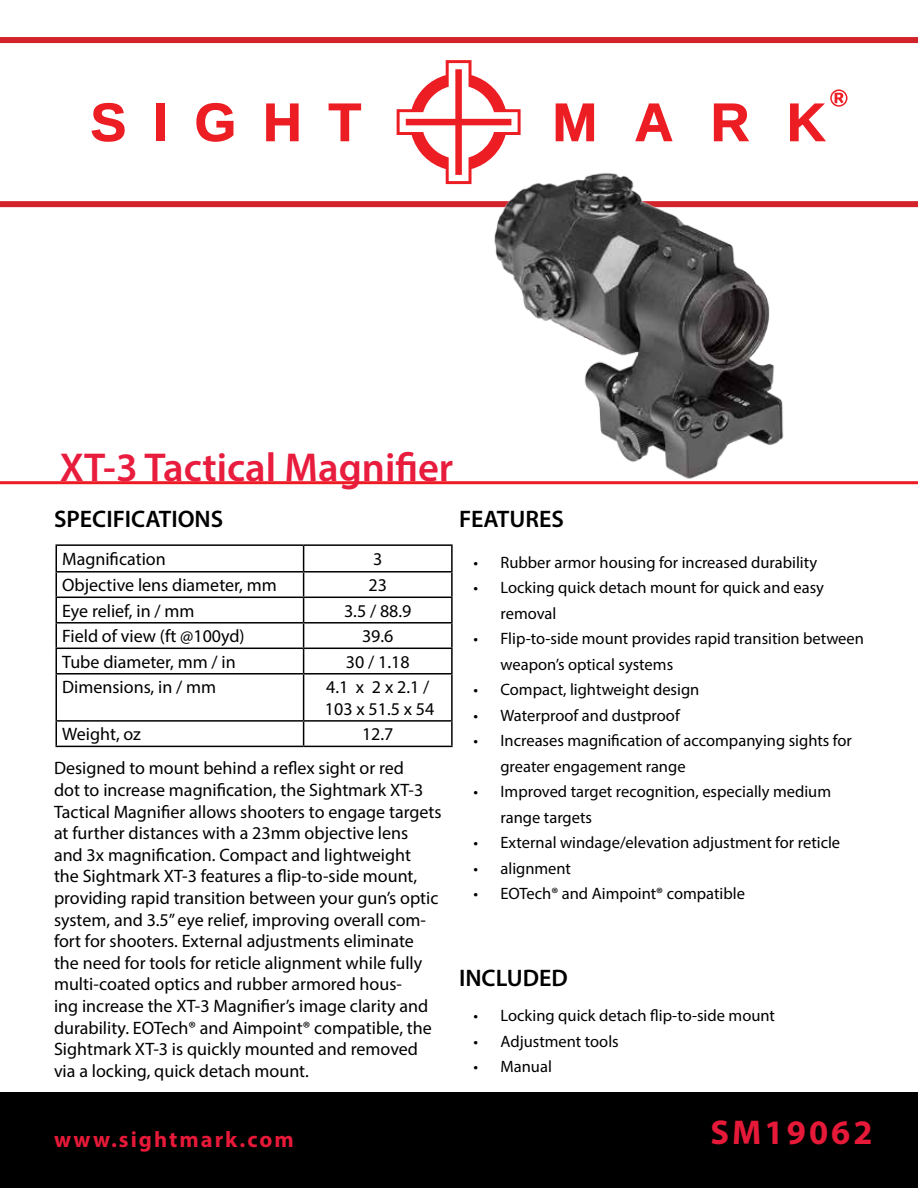
<style>
.page{position:relative;width:918px;height:1188px;background:#fff}
.page>*{position:absolute;margin:0;border:0;box-sizing:border-box;transform-origin:0 0}
.t1{font:600 40.5px "Myriad Pro";color:#e81c3d}
.t2{font:700 34.5px "Myriad Pro";letter-spacing:.09em;color:#e61938}
.t3{font:600 24px "Myriad Pro";color:#000}
.t4{font:700 22.5px "Myriad Pro";letter-spacing:.09em;color:#e61938}
.t5{font:18px/21.6px "Myriad Pro";color:#000}
.t6{font:16.5px/25.5px "Myriad Pro";color:#000}
.s1{color:#fff}
</style>
<div class="page">
<div style="left:0;top:1093px;width:918px;height:95px;background:#000"></div>
<svg style="left:0;top:37px;width:918px;height:170px"></svg>
<hr style="left:0;top:481px;width:918px;height:3px;background:#ed1c24">
<svg style="left:303px;top:546px;width:1px;height:127px"></svg>
<hr style="left:303px;top:675px;width:1px;height:45px;background:#000">
<svg style="left:303px;top:722px;width:1px;height:24px"></svg>
<hr style="left:56px;top:544px;width:248px;height:2px;background:#000">
<hr style="left:304px;top:544px;width:149px;height:2px;background:#000">
<hr style="left:451px;top:546px;width:2px;height:25px;background:#000">
<hr style="left:56px;top:571px;width:248px;height:2px;background:#000">
<hr style="left:304px;top:571px;width:149px;height:2px;background:#000">
<hr style="left:451px;top:573px;width:2px;height:24px;background:#000">
<hr style="left:56px;top:597px;width:248px;height:1px;background:#000">
<hr style="left:304px;top:597px;width:149px;height:1px;background:#000">
<hr style="left:451px;top:598px;width:2px;height:24px;background:#000">
<hr style="left:56px;top:622px;width:248px;height:2px;background:#000">
<hr style="left:304px;top:622px;width:149px;height:2px;background:#000">
<hr style="left:451px;top:624px;width:2px;height:24px;background:#000">
<hr style="left:56px;top:648px;width:248px;height:1px;background:#000">
<svg style="left:56px;top:546px;width:1px;height:127px"></svg>
<hr style="left:304px;top:648px;width:149px;height:1px;background:#000">
<hr style="left:451px;top:649px;width:2px;height:24px;background:#000">
<hr style="left:56px;top:673px;width:248px;height:2px;background:#000">
<hr style="left:56px;top:675px;width:1px;height:45px;background:#000">
<hr style="left:304px;top:673px;width:149px;height:2px;background:#000">
<hr style="left:451px;top:675px;width:2px;height:45px;background:#000">
<hr style="left:56px;top:720px;width:248px;height:2px;background:#000">
<svg style="left:56px;top:722px;width:1px;height:24px"></svg>
<hr style="left:304px;top:720px;width:149px;height:2px;background:#000">
<hr style="left:451px;top:722px;width:2px;height:24px;background:#000">
<hr style="left:56px;top:746px;width:248px;height:1px;background:#000">
<hr style="left:304px;top:746px;width:149px;height:1px;background:#000">
<img style="left:472px;top:153px;width:332px;height:332px">
<h1 class="t1" style="left:60px;top:442px;width:395px">XT-3 Tactical Magnifier</h1>
<h3 class="t3" style="left:54px;top:503px;width:171px">SPECIFICATIONS</h3>
<p class="t5" style="left:62px;top:548px;width:121px">Magnification<span class="s1">, x</span></p>
<p class="t5" style="left:373px;top:548px;width:11px">3</p>
<p class="t5" style="left:62px;top:574px;width:216px">Objective lens diameter, mm</p>
<p class="t5" style="left:369px;top:574px;width:20px">23</p>
<p class="t5" style="left:62px;top:600px;width:134px">Eye relief, in / mm</p>
<p class="t5" style="left:344px;top:600px;width:69px">3.5 / 88.9</p>
<p class="t5" style="left:62px;top:625px;width:184px">Field of view (ft @100yd)</p>
<p class="t5" style="left:362px;top:625px;width:33px">39.6</p>
<p class="t5" style="left:62px;top:651px;width:175px">Tube diameter, mm / in</p>
<p class="t5" style="left:346px;top:651px;width:65px">30 / 1.18</p>
<p class="t5" style="left:62px;top:676px;width:155px">Dimensions, in / mm</p>
<p class="t5" style="left:325px;top:676px;width:111px">4.1 x 2 x 2.1 /<br>103 x 51.5 x 54</p>
<p class="t5" style="left:62px;top:723px;width:80px">Weight, oz</p>
<p class="t5" style="left:362px;top:723px;width:33px">12.7</p>
<p class="t5" style="left:54px;top:757px;width:389px">Designed to mount behind a reflex sight or red<br>dot to increase magnification, the Sightmark XT-3<br>Tactical Magnifier allows shooters to engage targets at further distances with a 23mm objective lens<br>and 3x magnification. Compact and lightweight<br>the Sightmark XT-3 features a flip-to-side mount, providing rapid transition between your gun’s optic system, and 3.5” eye relief, improving overall com&shy;fort for shooters. External adjustments eliminate the need for tools for reticle alignment while fully multi-coated optics and rubber armored hous-<br>ing increase the XT-3 Magnifier’s image clarity and durability. EOTech® and Aimpoint® compatible, the Sightmark XT-3 is quickly mounted and removed via a locking, quick detach mount.</p>
<h3 class="t3" style="left:459px;top:503px;width:106px">FEATURES</h3>
<p class="t6" style="left:474px;top:549px;width:345px">• Rubber armor housing for increased durability</p>
<p class="t6" style="left:501px;top:575px;width:325px;text-indent:-27px">• Locking quick detach mount for quick and easy removal</p>
<p class="t6" style="left:501px;top:626px;width:365px;text-indent:-27px">• Flip-to-side mount provides rapid transition between weapon’s optical systems</p>
<p class="t6" style="left:474px;top:677px;width:227px">• Compact, lightweight design</p>
<p class="t6" style="left:474px;top:702px;width:208px">• Waterproof and dustproof</p>
<p class="t6" style="left:501px;top:728px;width:353px;text-indent:-27px">• Increases magnification of accompanying sights for greater engagement range</p>
<p class="t6" style="left:501px;top:779px;width:332px;text-indent:-27px">• Improved target recognition, especially medium range targets</p>
<p class="t6" style="left:474px;top:830px;width:368px">• External windage/elevation adjustment for reticle</p>
<p class="t6" style="left:474px;top:855px;width:99px">• alignment</p>
<p class="t6" style="left:474px;top:881px;width:273px">• EOTech® and Aimpoint® compatible</p>
<h3 class="t3" style="left:459px;top:962px;width:110px">INCLUDED</h3>
<p class="t6" style="left:474px;top:1003px;width:303px">• Locking quick detach flip-to-side mount</p>
<p class="t6" style="left:474px;top:1028px;width:147px">• Adjustment tools</p>
<p class="t6" style="left:474px;top:1054px;width:80px">• Manual</p>
<p class="t4" style="left:54px;top:1125px;width:241px">www.sightmark.com</p>
<h2 class="t2" style="left:711px;top:1110px;width:164px">SM19062</h2>
</div>
